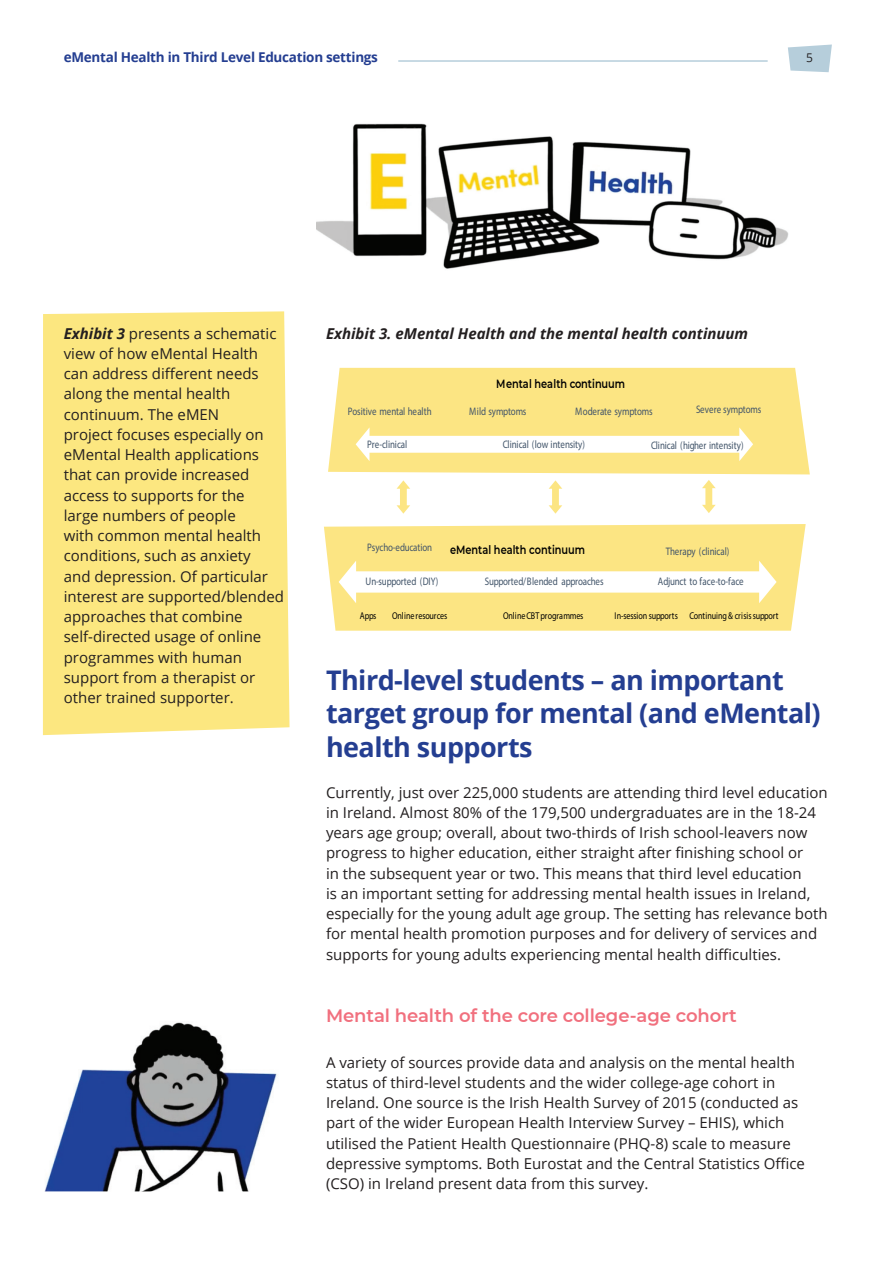
<style>
.page{position:relative;width:893px;height:1263px;background:#fff}
.page>*{position:absolute;margin:0;border:0;box-sizing:border-box;transform-origin:0 0}
.t1{font:700 27px/33.8px "Open Sans";letter-spacing:-.02em;color:#243e91}
.t2{font:600 18px "Montserrat";letter-spacing:-.005em;color:#f1707e}
.t3{font:15px/20.2px "Open Sans";color:#231f20}
.t4{font:italic 700 15px "Open Sans";color:#231f20}
.t5{font:700 13.5px "Open Sans";letter-spacing:-.02em;color:#243e91}
.t6{font:12px "Open Sans";color:#231f20}
.t7{font:600 11.85px "Montserrat";color:#000001;scale:.82 1}
.t8{font:10.95px "Myriad Pro";letter-spacing:-.005em;color:#415469;scale:.82 1}
.t9{font:9.9px "Myriad Pro";letter-spacing:-.025em;color:#000001;scale:.82 1}
.s1{font-weight:700;font-style:italic}
</style>
<div class="page">
<div style="left:43px;top:311px;width:247px;height:424px;background:#fce780"></div>
<svg style="left:324px;top:524px;width:482px;height:107px;background:#fce68b"></svg>
<div style="left:328px;top:368px;width:482px;height:106px;background:#fce583"></div>
<svg style="left:356px;top:427px;width:397px;height:34px"></svg>
<svg style="left:339px;top:561px;width:438px;height:42px"></svg>
<svg style="left:549px;top:480px;width:13px;height:34px"></svg>
<svg style="left:397px;top:480px;width:13px;height:34px"></svg>
<svg style="left:702px;top:480px;width:14px;height:33px"></svg>
<img style="left:44px;top:1022px;width:233px;height:169px">
<img style="left:317px;top:123px;width:472px;height:146px">
<hr style="left:398px;top:60px;width:370px;height:2px;background:#b6cedb">
<svg style="left:788px;top:45px;width:44px;height:27px"></svg>
<p class="t5" style="left:64px;top:47px;width:316px">eMental Health in Third Level Education settings</p>
<p class="t6" style="left:806px;top:49px;width:8px">5</p>
<p class="t3" style="left:64px;top:323px;width:222px"><span class="s1">Exhibit 3</span> presents a schematic view of how eMental Health can address different needs along the mental health continuum. The eMEN<br>project focuses especially on eMental Health applications that can provide increased access to supports for the<br>large numbers of people<br>with common mental health conditions, such as anxiety<br>and depression. Of particular interest are supported/blended approaches that combine self-directed usage of online programmes with human support from a therapist or other trained supporter.</p>
<p class="t4" style="left:326px;top:322px;width:424px">Exhibit 3. eMental Health and the mental health continuum</p>
<p class="t7" style="left:496px;top:376px;width:159px">Mental health continuum</p>
<p class="t8" style="left:348px;top:405px;width:104px">Positive mental health</p>
<p class="t8" style="left:469px;top:405px;width:71px">Mild symptoms</p>
<p class="t8" style="left:575px;top:405px;width:96px">Moderate symptoms</p>
<p class="t8" style="left:696px;top:402px;width:81px">Severe symptoms</p>
<p class="t8" style="left:367px;top:437px;width:50px">Pre-clinical</p>
<p class="t8" style="left:503px;top:437px;width:102px">Clinical (low intensity)</p>
<p class="t8" style="left:651px;top:439px;width:114px">Clinical (higher intensity)</p>
<p class="t8" style="left:367px;top:541px;width:81px">Psycho-education</p>
<p class="t7" style="left:450px;top:541px;width:166px">eMental health continuum</p>
<p class="t8" style="left:666px;top:544px;width:79px">Therapy (clinical)</p>
<p class="t8" style="left:365px;top:574px;width:90px">Un-supported (DIY)</p>
<p class="t8" style="left:485px;top:575px;width:147px">Supported/Blended approaches</p>
<p class="t8" style="left:658px;top:575px;width:106px">Adjunct to face-to-face</p>
<p class="t9" style="left:360px;top:609px;width:22px">Apps</p>
<p class="t9" style="left:392px;top:609px;width:69px">Online resources</p>
<p class="t9" style="left:503px;top:609px;width:100px">Online CBT programmes</p>
<p class="t9" style="left:615px;top:610px;width:201px">In-session supports Continuing&amp; crisissupport</p>
<h1 class="t1" style="left:326px;top:662px;width:496px">Third-level students – an important target group for mental (and eMental) health supports</h1>
<p class="t3" style="left:326px;top:782px;width:503px">Currently, just over 225,000 students are attending third level education in Ireland. Almost 80% of the 179,500 undergraduates are in the 18-24 years age group; overall, about two-thirds of Irish school-leavers now progress to higher education, either straight after finishing school or<br>in the subsequent year or two. This means that third level education<br>is an important setting for addressing mental health issues in Ireland, especially for the young adult age group. The setting has relevance both for mental health promotion purposes and for delivery of services and supports for young adults experiencing mental health difficulties.</p>
<p class="t2" style="left:326px;top:1002px;width:412px">Mental health of the core college-age cohort</p>
<p class="t3" style="left:326px;top:1052px;width:481px">A variety of sources provide data and analysis on the mental health status of third-level students and the wider college-age cohort in Ireland. One source is the Irish Health Survey of 2015 (conducted as part of the wider European Health Interview Survey – EHIS), which utilised the Patient Health Questionnaire (PHQ-8) scale to measure depressive symptoms. Both Eurostat and the Central Statistics Office (CSO) in Ireland present data from this survey.</p>
</div>
